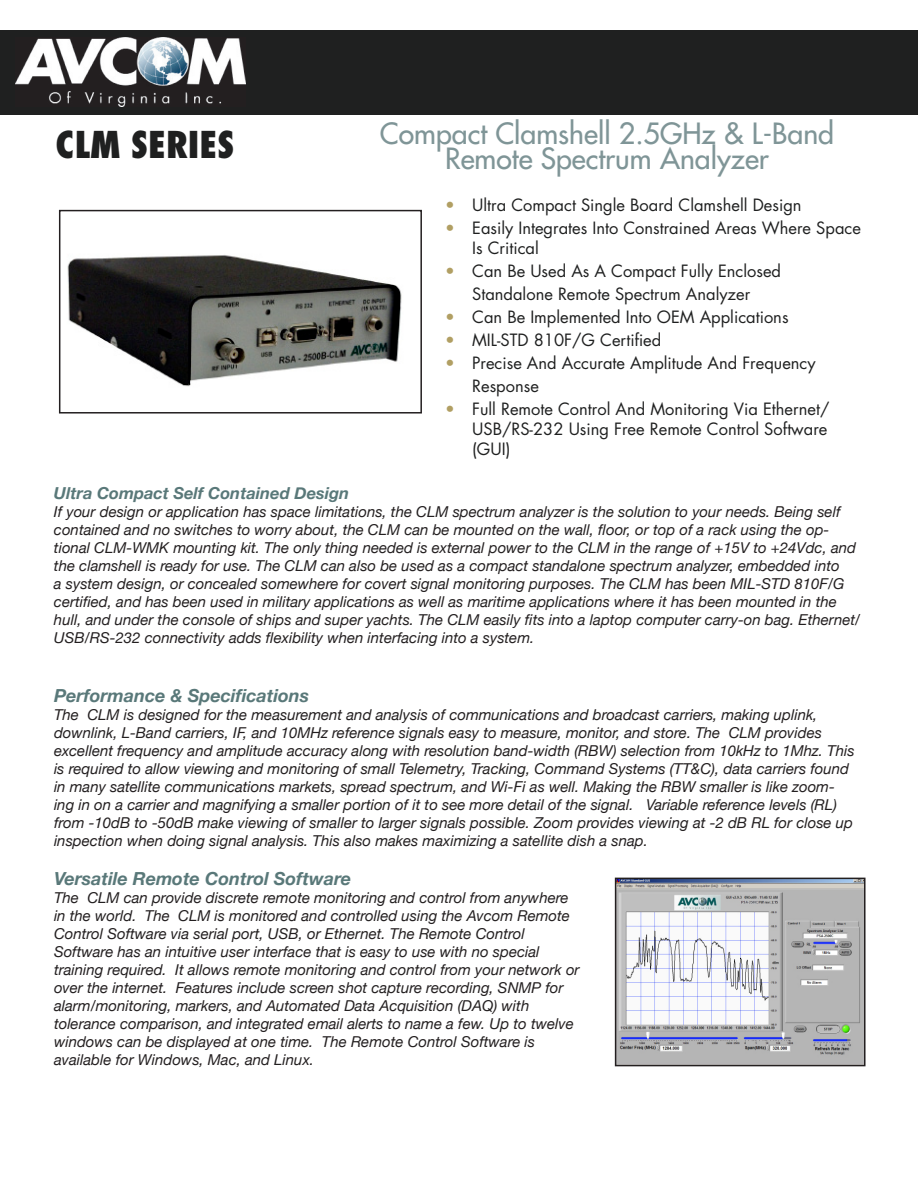
<style>
.page{position:relative;width:918px;height:1188px;background:#fff}
.page>*{position:absolute;margin:0;border:0;box-sizing:border-box;transform-origin:0 0}
.t1{font:800 condensed 36px "Futura Std";color:#1f2020}
.t2{font:500 28.5px "Futura Std";color:#7f9597}
.t3{font:italic 700 18px "Helvetica Neue";color:#597879}
.t4{font:16.5px/19.8px "Futura Std";color:#1f2020}
.t5{font:italic 700 16.5px "Helvetica Neue";color:#597879}
.t6{font:italic 15px/18px "Helvetica Neue";color:#231f20}
.s1{color:#b19f63}
</style>
<div class="page">
<div style="left:0;top:31px;width:918px;height:84px;background:#1f2020"></div>
<img style="left:16px;top:38px;width:229px;height:69px">
<img style="left:67px;top:255px;width:335px;height:132px">
<div style="left:59px;top:210px;width:363px;height:204px;border:2px solid #231f20"></div>
<img style="left:618px;top:881px;width:245px;height:182px">
<div style="left:615px;top:878px;width:251px;height:188px;border:2px solid #231f20"></div>
<p class="t1" style="left:56px;top:122px;width:180px">CLM SERIES</p>
<p class="t2" style="left:380px;top:115px;width:456px">Compact Clamshell 2.5GHz &amp; L-Band</p>
<p class="t2" style="left:445px;top:141px;width:325px">Remote Spectrum Analyzer</p>
<p class="t4" style="left:445px;top:196px;width:358px"><span class="s1">•</span> Ultra Compact Single Board Clamshell Design</p>
<p class="t4" style="left:472px;top:219px;width:390px;text-indent:-27px"><span class="s1">•</span> Easily Integrates Into Constrained Areas Where Space<br>Is Critical</p>
<p class="t4" style="left:445px;top:261px;width:337px"><span class="s1">•</span> Can Be Used As A Compact Fully Enclosed</p>
<p class="t4" style="left:472px;top:284px;width:280px">Standalone Remote Spectrum Analyzer</p>
<p class="t4" style="left:445px;top:307px;width:345px"><span class="s1">•</span> Can Be Implemented Into OEM Applications</p>
<p class="t4" style="left:445px;top:331px;width:218px"><span class="s1">•</span> MIL-STD 810F/G Certified</p>
<p class="t4" style="left:445px;top:354px;width:372px"><span class="s1">•</span> Precise And Accurate Amplitude And Frequency</p>
<p class="t4" style="left:472px;top:377px;width:68px">Response</p>
<p class="t4" style="left:472px;top:400px;width:359px;text-indent:-27px"><span class="s1">•</span> Full Remote Control And Monitoring Via Ethernet/<br>USB/RS-232 Using Free Remote Control Software (GUI)</p>
<p class="t5" style="left:54px;top:483px;width:297px">Ultra Compact Self Contained Design</p>
<p class="t6" style="left:54px;top:503px;width:808px">If your design or application has space limitations, the CLM spectrum analyzer is the solution to your needs. Being self contained and no switches to worry about, the CLM can be mounted on the wall, floor, or top of a rack using the op&shy;tional CLM-WMK mounting kit. The only thing needed is external power to the CLM in the range of +15V to +24Vdc, and the clamshell is ready for use. The CLM can also be used as a compact standalone spectrum analyzer, embedded into<br>a system design, or concealed somewhere for covert signal monitoring purposes. The CLM has been MIL-STD 810F/G certified, and has been used in military applications as well as maritime applications where it has been mounted in the hull, and under the console of ships and super yachts. The CLM easily fits into a laptop computer carry-on bag. Ethernet/ USB/RS-232 connectivity adds flexibility when interfacing into a system.</p>
<p class="t3" style="left:54px;top:684px;width:257px">Performance &amp; Specifications</p>
<p class="t6" style="left:54px;top:705px;width:802px">The CLM is designed for the measurement and analysis of communications and broadcast carriers, making uplink, downlink, L-Band carriers, IF, and 10MHz reference signals easy to measure, monitor, and store. The CLM provides excellent frequency and amplitude accuracy along with resolution band-width (RBW) selection from 10kHz to 1Mhz. This is required to allow viewing and monitoring of small Telemetry, Tracking, Command Systems (TT&amp;C), data carriers found in many satellite communications markets, spread spectrum, and Wi-Fi as well. Making the RBW smaller is like zoom&shy;ing in on a carrier and magnifying a smaller portion of it to see more detail of the signal. Variable reference levels (RL) from -10dB to -50dB make viewing of smaller to larger signals possible. Zoom provides viewing at -2 dB RL for close up inspection when doing signal analysis. This also makes maximizing a satellite dish a snap.</p>
<p class="t3" style="left:54px;top:868px;width:299px">Versatile Remote Control Software</p>
<p class="t6" style="left:54px;top:889px;width:517px;text-align:justify">The CLM can provide discrete remote monitoring and control from anywhere in the world. The CLM is monitored and controlled using the Avcom Remote Control Software via serial port, USB, or Ethernet. The Remote Control</p>
<p class="t6" style="left:54px;top:943px;width:487px">Software has an intuitive user interface that is easy to use with no special</p>
<p class="t6" style="left:54px;top:961px;width:527px">training required. It allows remote monitoring and control from your network or over the internet. Features include screen shot capture recording, SNMP for alarm/monitoring, markers, and Automated Data Acquisition (DAQ) with</p>
<p class="t6" style="left:54px;top:1015px;width:521px">tolerance comparison, and integrated email alerts to name a few. Up to twelve windows can be displayed at one time. The Remote Control Software is</p>
<p class="t6" style="left:54px;top:1051px;width:262px">available for Windows, Mac, and Linux.</p>
</div>
